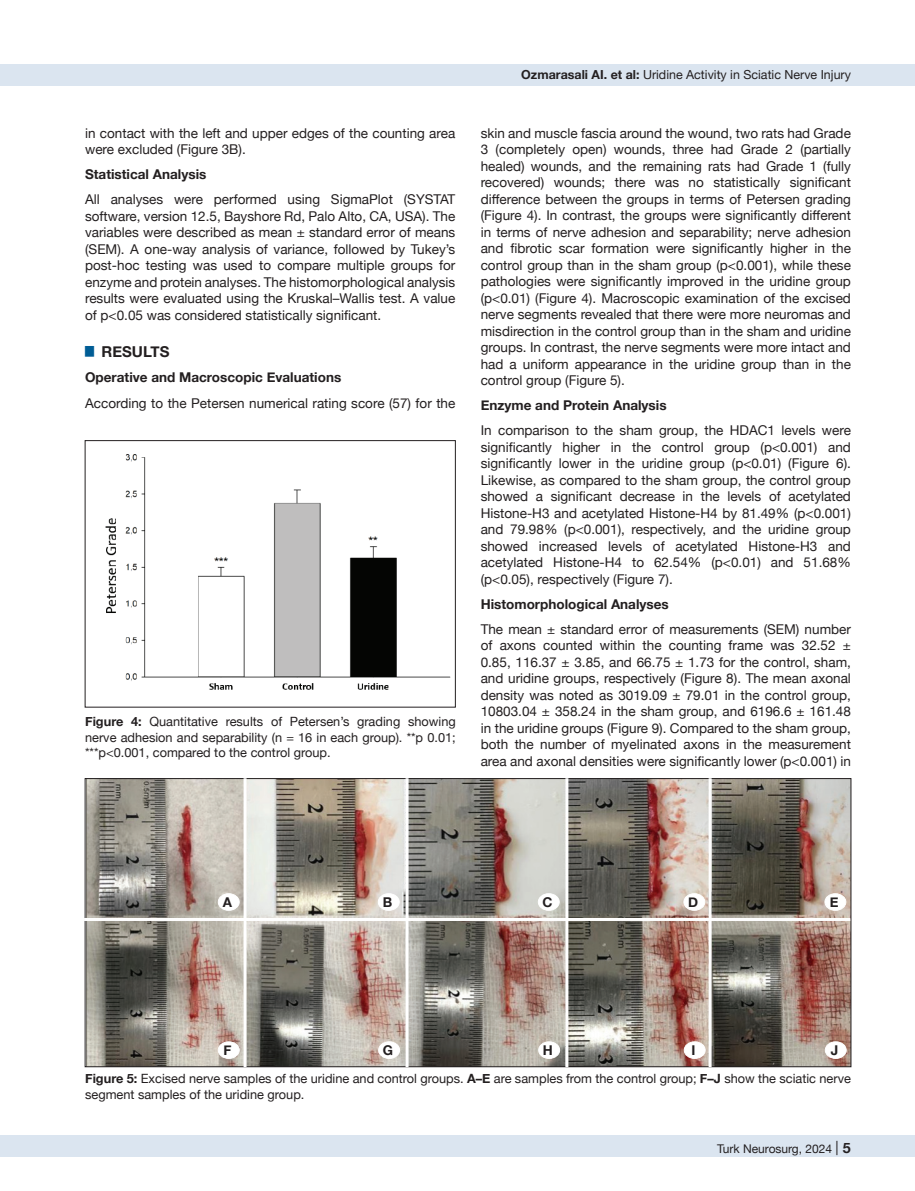
<style>
.page{position:relative;width:915px;height:1191px;background:#fff}
.page>*{position:absolute;margin:0;border:0;box-sizing:border-box;transform-origin:0 0}
.t1{font:700 15px "Helvetica Neue";color:#231f20}
.t2{font:13.5px/16.5px "Helvetica Neue";color:#231f20;text-align:justify}
.t3{font:700 13.5px "Helvetica Neue";color:#231f20}
.t4{font:12.75px/15.8px "Helvetica Neue";color:#231f20;text-align:justify}
.t5{font:12.45px "Helvetica Neue";color:#231f20}
.t6{font:12px "Helvetica Neue";color:#231f20}
.s1{font-weight:700}
.s2{font-size:14.25px}
.s3{font-weight:700;font-size:14.25px}
</style>
<div class="page">
<div style="left:0;top:1135px;width:914px;height:22px;background:#dbe5f0"></div>
<div style="left:0;top:64px;width:914px;height:21px;background:#dbe5f0"></div>
<img style="left:105px;top:454px;width:346px;height:236px">
<img style="left:87px;top:780px;width:762px;height:285px">
<div style="left:218px;top:893px;width:21px;height:17px;background:#fff;border-radius:50%"></div>
<div style="left:218px;top:893px;width:21px;height:17px;border:1px solid #fff;border-radius:50%"></div>
<div style="left:378px;top:893px;width:21px;height:17px;background:#fff;border-radius:50%"></div>
<div style="left:378px;top:893px;width:21px;height:17px;border:1px solid #fff;border-radius:50%"></div>
<div style="left:538px;top:893px;width:21px;height:17px;background:#fff;border-radius:50%"></div>
<div style="left:538px;top:893px;width:21px;height:17px;border:1px solid #fff;border-radius:50%"></div>
<div style="left:683px;top:893px;width:21px;height:17px;background:#fff;border-radius:50%"></div>
<div style="left:683px;top:893px;width:21px;height:17px;border:1px solid #fff;border-radius:50%"></div>
<div style="left:824px;top:893px;width:21px;height:17px;background:#fff;border-radius:50%"></div>
<div style="left:824px;top:893px;width:21px;height:17px;border:1px solid #fff;border-radius:50%"></div>
<div style="left:218px;top:1041px;width:21px;height:17px;background:#fff;border-radius:50%"></div>
<div style="left:218px;top:1041px;width:21px;height:17px;border:1px solid #fff;border-radius:50%"></div>
<div style="left:378px;top:1041px;width:21px;height:17px;background:#fff;border-radius:50%"></div>
<div style="left:378px;top:1041px;width:21px;height:17px;border:1px solid #fff;border-radius:50%"></div>
<div style="left:538px;top:1041px;width:21px;height:17px;background:#fff;border-radius:50%"></div>
<div style="left:538px;top:1041px;width:21px;height:17px;border:1px solid #fff;border-radius:50%"></div>
<div style="left:684px;top:1041px;width:21px;height:17px;background:#fff;border-radius:50%"></div>
<div style="left:683px;top:1041px;width:22px;height:17px;border:1px solid #fff;border-radius:50%"></div>
<div style="left:825px;top:1041px;width:20px;height:17px;background:#fff;border-radius:50%"></div>
<div style="left:824px;top:1041px;width:22px;height:17px;border:1px solid #fff;border-radius:50%"></div>
<hr style="left:84px;top:918px;width:766px;height:3px;background:#fff">
<hr style="left:243px;top:778px;width:3px;height:289px;background:#fff">
<hr style="left:405px;top:778px;width:3px;height:289px;background:#fff">
<hr style="left:565px;top:778px;width:3px;height:289px;background:#fff">
<hr style="left:708px;top:778px;width:3px;height:289px;background:#fff">
<p class="t2" style="left:85px;top:125px;width:371px">in contact with the left and upper edges of the counting area were excluded (Figure 3B).</p>
<p class="t3" style="left:85px;top:164px;width:123px">Statistical Analysis</p>
<p class="t2" style="left:85px;top:192px;width:371px">All analyses were performed using SigmaPlot (SYSTAT software, version 12.5, Bayshore Rd, Palo Alto, CA, USA). The variables were described as mean ± standard error of means (SEM). A one-way analysis of variance, followed by Tukey’s post-hoc testing was used to compare multiple groups for enzyme and protein analyses. The histomorphological analysis results were evaluated using the Kruskal–Wallis test. A value of p&lt;0.05 was considered statistically significant.</p>
<p class="t1" style="left:85px;top:340px;width:86px"><sup>█</sup> RESULTS</p>
<p class="t3" style="left:85px;top:367px;width:257px">Operative and Macroscopic Evaluations</p>
<p class="t2" style="left:85px;top:395px;width:371px">According to the Petersen numerical rating score (57) for the</p>
<p class="t4" style="left:85px;top:714px;width:372px"><span class="s1">Figure 4:</span> Quantitative results of Petersen’s grading showing nerve adhesion and separability (n = 16 in each group). **p 0.01; ***p&lt;0.001, compared to the control group.</p>
<p class="t5" style="left:521px;top:66px;width:331px"><span class="s1">Ozmarasali AI. et al:</span> Uridine Activity in Sciatic Nerve Injury</p>
<p class="t2" style="left:480px;top:125px;width:371px">skin and muscle fascia around the wound, two rats had Grade 3 (completely open) wounds, three had Grade 2 (partially healed) wounds, and the remaining rats had Grade 1 (fully recovered) wounds; there was no statistically significant difference between the groups in terms of Petersen grading (Figure 4). In contrast, the groups were significantly different in terms of nerve adhesion and separability; nerve adhesion and fibrotic scar formation were significantly higher in the control group than in the sham group (p&lt;0.001), while these pathologies were significantly improved in the uridine group (p&lt;0.01) (Figure 4). Macroscopic examination of the excised nerve segments revealed that there were more neuromas and misdirection in the control group than in the sham and uridine groups. In contrast, the nerve segments were more intact and had a uniform appearance in the uridine group than in the control group (Figure 5).</p>
<p class="t3" style="left:480px;top:395px;width:187px">Enzyme and Protein Analysis</p>
<p class="t2" style="left:480px;top:423px;width:371px">In comparison to the sham group, the HDAC1 levels were significantly higher in the control group (p&lt;0.001) and significantly lower in the uridine group (p&lt;0.01) (Figure 6).<br>Likewise, as compared to the sham group, the control group showed a significant decrease in the levels of acetylated Histone-H3 and acetylated Histone-H4 by 81.49% (p&lt;0.001) and 79.98% (p&lt;0.001), respectively, and the uridine group showed increased levels of acetylated Histone-H3 and acetylated Histone-H4 to 62.54% (p&lt;0.01) and 51.68% (p&lt;0.05), respectively (Figure 7).</p>
<p class="t3" style="left:480px;top:593px;width:189px">Histomorphological Analyses</p>
<p class="t2" style="left:480px;top:621px;width:371px">The mean ± standard error of measurements (SEM) number of axons counted within the counting frame was 32.52 ± 0.85, 116.37 ± 3.85, and 66.75 ± 1.73 for the control, sham, and uridine groups, respectively (Figure 8). The mean axonal density was noted as 3019.09 ± 79.01 in the control group, 10803.04 ± 358.24 in the sham group, and 6196.6 ± 161.48 in the uridine groups (Figure 9). Compared to the sham group, both the number of myelinated axons in the measurement area and axonal densities were significantly lower (p&lt;0.001) in</p>
<p class="t3" style="left:223px;top:891px;width:11px">A</p>
<p class="t3" style="left:382px;top:891px;width:11px">B</p>
<p class="t3" style="left:542px;top:891px;width:12px">C</p>
<p class="t3" style="left:687px;top:891px;width:12px">D</p>
<p class="t3" style="left:829px;top:891px;width:10px">E</p>
<p class="t3" style="left:223px;top:1039px;width:10px">F</p>
<p class="t3" style="left:382px;top:1039px;width:12px">G</p>
<p class="t3" style="left:542px;top:1039px;width:12px">H</p>
<p class="t3" style="left:691px;top:1039px;width:5px">I</p>
<p class="t3" style="left:830px;top:1039px;width:9px">J</p>
<p class="t4" style="left:85px;top:1071px;width:767px"><span class="s1">Figure 5:</span> Excised nerve samples of the uridine and control groups. <span class="s1">A–E</span> are samples from the control group; <span class="s1">F–J</span> show the sciatic nerve segment samples of the uridine group.</p>
<p class="t6" style="left:716px;top:1140px;width:156px">Turk Neurosurg, 2024 <span class="s2">|</span> <span class="s3">5 5</span></p>
</div>
